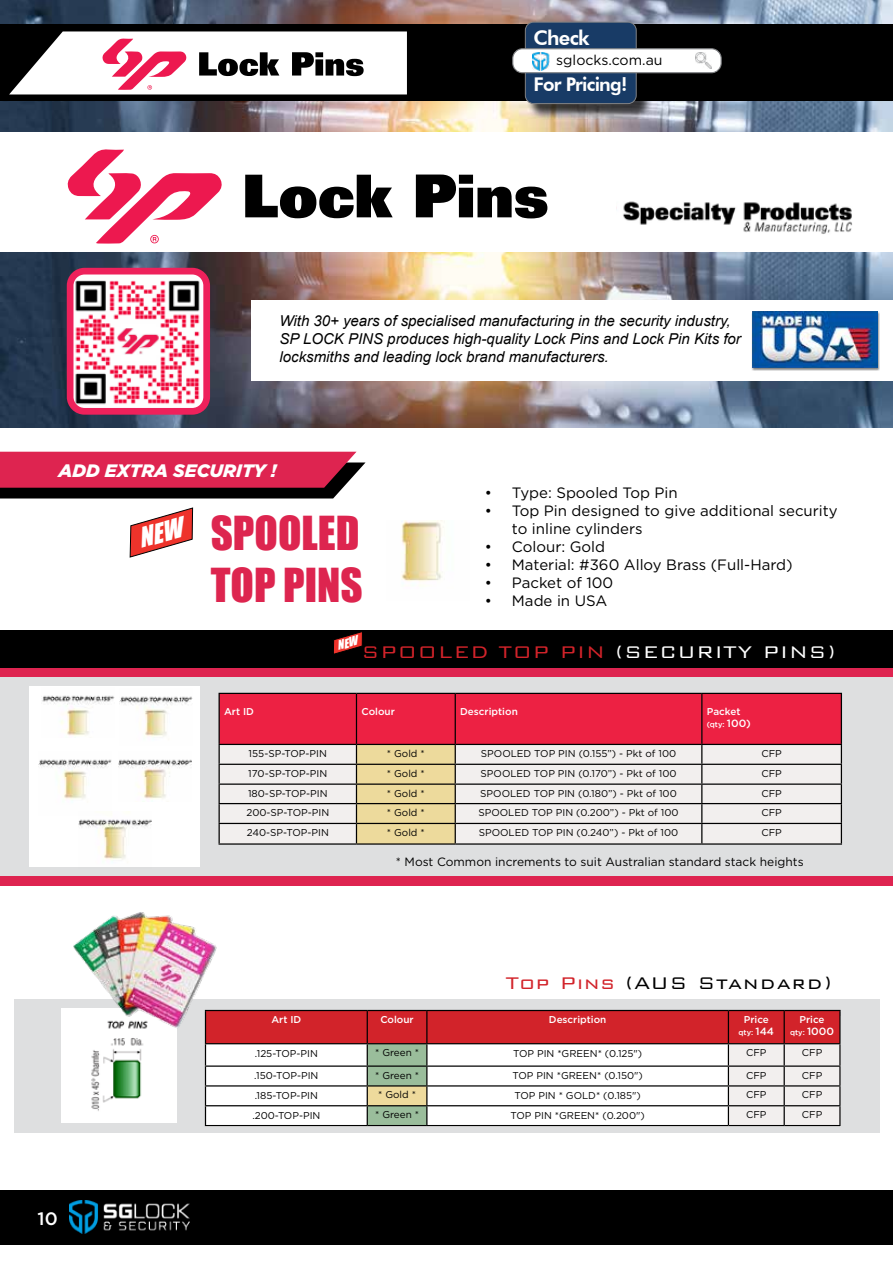
<style>
.page{position:relative;width:893px;height:1263px;background:#fff}
.page>*{position:absolute;margin:0;border:0;box-sizing:border-box;transform-origin:0 0}
.t1{font:43.05px/51.6px "Impact";color:#dd254f}
.t2{font:300 22.5px "Bank Gothic BT";letter-spacing:.04em;color:#fff}
.t3{font:300 22.5px "Bank Gothic BT";letter-spacing:.04em;color:#000}
.t4{font:800 20.1px "Futura BT";letter-spacing:-.04em;color:#fff}
.t5{font:800 18.9px "Futura BT";letter-spacing:-.04em;color:#fff}
.t6{font:italic 900 18px "Gotham";color:#fff}
.t7{font:500 18px "Gotham";color:#fff}
.t8{font:italic 15px/18px "Arial";color:#000}
.t9{font:15px/18px "Gotham";color:#000}
.t10{font:14.1px "Gotham";color:#000}
.t11{font:12px "Gotham";color:#000}
.t12{font:9.9px "Gotham";color:#000}
.t13{font:500 9.9px "Gotham";color:#fff}
.t14{font:500 7.5px "Gotham";color:#fff}
.s1{color:#d2232a}
.s2{font-size:10.5px}
</style>
<div class="page">
<div style="left:0;top:630px;width:893px;height:45px;background:#000"></div>
<div style="left:0;top:668px;width:893px;height:217px;background:#de2450"></div>
<img style="left:0;top:0;width:893px;height:132px">
<img style="left:0;top:252px;width:893px;height:176px">
<div style="left:0;top:1190px;width:893px;height:55px;background:#000"></div>
<div style="left:252px;top:301px;width:641px;height:80px;background:#fff"></div>
<div style="left:0;top:25px;width:893px;height:76px;background:#000"></div>
<img style="left:623px;top:201px;width:229px;height:33px">
<img style="left:70px;top:271px;width:137px;height:140px">
<div style="left:67px;top:268px;width:143px;height:147px;border:7px solid #ee215b;border-radius:14px"></div>
<div style="left:121px;top:324px;width:34px;height:36px;background:#fff"></div>
<img style="left:117px;top:328px;width:42px;height:26px">
<svg style="left:245px;top:175px;width:148px;height:43px"></svg>
<svg style="left:416px;top:175px;width:131px;height:43px"></svg>
<svg style="left:67px;top:149px;width:155px;height:95px"></svg>
<div style="left:751px;top:312px;width:129px;height:59px;background:#000;opacity:.5"></div>
<img style="left:753px;top:311px;width:125px;height:56px">
<div style="left:14px;top:1000px;width:865px;height:133px;background:#dedfe0"></div>
<svg style="left:205px;top:1010px;width:636px;height:115px;background:#d9abab"></svg>
<hr style="left:205px;top:1125px;width:162px;height:1px;background:#000">
<hr style="left:367px;top:1125px;width:60px;height:1px;background:#000">
<hr style="left:427px;top:1125px;width:301px;height:1px;background:#000">
<hr style="left:728px;top:1125px;width:56px;height:1px;background:#000">
<hr style="left:784px;top:1125px;width:57px;height:1px;background:#000">
<img style="left:62px;top:1030px;width:114px;height:93px">
<img style="left:49px;top:912px;width:180px;height:118px">
<div style="left:0;top:677px;width:893px;height:199px;background:#dedfe0"></div>
<div style="left:30px;top:686px;width:170px;height:181px;background:#fff"></div>
<svg style="left:219px;top:693px;width:623px;height:150px;background:#e29ba0"></svg>
<hr style="left:219px;top:843px;width:137px;height:2px;background:#000">
<hr style="left:356px;top:843px;width:99px;height:2px;background:#000">
<hr style="left:455px;top:843px;width:247px;height:2px;background:#000">
<hr style="left:702px;top:843px;width:140px;height:2px;background:#000">
<img style="left:42px;top:695px;width:72px;height:41px">
<img style="left:120px;top:696px;width:73px;height:41px">
<img style="left:38px;top:759px;width:74px;height:41px">
<img style="left:118px;top:759px;width:73px;height:40px">
<img style="left:79px;top:819px;width:73px;height:41px">
<img style="left:401px;top:521px;width:44px;height:65px">
<svg style="left:9px;top:31px;width:398px;height:63px;background:#d5c7ca"></svg>
<svg style="left:0;top:452px;width:366px;height:46px;background:#ab2444"></svg>
<div style="left:526px;top:23px;width:127px;height:97px;background:#000;opacity:.75"></div>
<div style="left:525px;top:22px;width:111px;height:82px;background:#183b66;border-radius:8px"></div>
<div style="left:525px;top:22px;width:112px;height:82px;border:1px solid #808285;border-radius:8px"></div>
<div style="left:513px;top:49px;width:208px;height:24px;background:#fff;border-radius:10px"></div>
<div style="left:512px;top:48px;width:210px;height:25px;border:1px solid #808285;border-radius:10px"></div>
<img style="left:695px;top:52px;width:16px;height:16px">
<img style="left:533px;top:52px;width:17px;height:18px">
<img style="left:70px;top:1200px;width:120px;height:33px">
<svg style="left:333px;top:631px;width:30px;height:23px"></svg>
<svg style="left:129px;top:507px;width:64px;height:51px"></svg>
<h3 class="t4" style="left:534px;top:25px;width:57px">Check</h3>
<h3 class="t5" style="left:534px;top:73px;width:95px">For Pricing!</h3>
<h3 class="t10" style="left:556px;top:51px;width:108px">sglocks.com.au</h3>
<h3 class="t8" style="left:279px;top:312px;width:463px">With 30+ years of specialised manufacturing in the security industry,<br>SP LOCK PINS produces high-quality Lock Pins and Lock Pin Kits for locksmiths and leading lock brand manufacturers.</h3>
<h3 class="t6" style="left:58px;top:458px;width:220px">ADD EXTRA SECURITY !</h3>
<h1 class="t1" style="left:211px;top:506px;width:154px">SPOOLED<br>TOP PINS</h1>
<h3 class="t9" style="left:485px;top:484px;width:194px">• Type: Spooled Top Pin</h3>
<h3 class="t9" style="left:512px;top:502px;width:327px;text-indent:-27px">• Top Pin designed to give additional security to inline cylinders</h3>
<h3 class="t9" style="left:485px;top:538px;width:122px">• Colour: Gold</h3>
<h3 class="t9" style="left:485px;top:556px;width:309px">• Material: #360 Alloy Brass (Full-Hard)</h3>
<h3 class="t9" style="left:485px;top:574px;width:130px">• Packet of 100</h3>
<h3 class="t9" style="left:485px;top:592px;width:124px">• Made in USA</h3>
<h2 class="t2" style="left:362px;top:639px;width:475px"><span class="s1">SPOOLED TOP PIN</span> (SECURITY PINS)</h2>
<p class="t13" style="left:224px;top:705px;width:31px">Art ID</p>
<p class="t13" style="left:361px;top:705px;width:35px">Colour</p>
<p class="t13" style="left:460px;top:705px;width:59px">Description</p>
<p class="t13" style="left:707px;top:705px;width:35px">Packet</p>
<p class="t14" style="left:707px;top:720px;width:46px">(qty: <span class="s2">100)</span></p>
<p class="t12" style="left:249px;top:747px;width:80px">155-SP-TOP-PIN</p>
<p class="t12" style="left:387px;top:747px;width:39px">* Gold *</p>
<p class="t12" style="left:481px;top:747px;width:197px">SPOOLED TOP PIN (0.155”) - Pkt of 100</p>
<p class="t12" style="left:761px;top:747px;width:22px">CFP</p>
<p class="t12" style="left:248px;top:767px;width:81px">170-SP-TOP-PIN</p>
<p class="t12" style="left:387px;top:767px;width:39px">* Gold *</p>
<p class="t12" style="left:481px;top:767px;width:197px">SPOOLED TOP PIN (0.170”) - Pkt of 100</p>
<p class="t12" style="left:761px;top:767px;width:22px">CFP</p>
<p class="t12" style="left:248px;top:787px;width:81px">180-SP-TOP-PIN</p>
<p class="t12" style="left:387px;top:787px;width:39px">* Gold *</p>
<p class="t12" style="left:480px;top:787px;width:198px">SPOOLED TOP PIN (0.180”) - Pkt of 100</p>
<p class="t12" style="left:761px;top:787px;width:22px">CFP</p>
<p class="t12" style="left:246px;top:806px;width:84px">200-SP-TOP-PIN</p>
<p class="t12" style="left:387px;top:806px;width:39px">* Gold *</p>
<p class="t12" style="left:478px;top:806px;width:202px">SPOOLED TOP PIN (0.200”) - Pkt of 100</p>
<p class="t12" style="left:761px;top:806px;width:22px">CFP</p>
<p class="t12" style="left:247px;top:826px;width:84px">240-SP-TOP-PIN</p>
<p class="t12" style="left:387px;top:826px;width:39px">* Gold *</p>
<p class="t12" style="left:479px;top:826px;width:201px">SPOOLED TOP PIN (0.240”) - Pkt of 100</p>
<p class="t12" style="left:761px;top:826px;width:22px">CFP</p>
<p class="t11" style="left:396px;top:854px;width:409px">* Most Common increments to suit Australian standard stack heights</p>
<h2 class="t3" style="left:506px;top:970px;width:328px"><span class="s1">Top Pins</span> (AUS Standard)</h2>
<p class="t13" style="left:271px;top:1013px;width:31px">Art ID</p>
<p class="t13" style="left:380px;top:1013px;width:35px">Colour</p>
<p class="t13" style="left:549px;top:1013px;width:59px">Description</p>
<p class="t13" style="left:744px;top:1013px;width:27px">Price</p>
<p class="t14" style="left:739px;top:1028px;width:37px">qty: <span class="s2">144</span></p>
<p class="t13" style="left:800px;top:1013px;width:27px">Price</p>
<p class="t14" style="left:790px;top:1028px;width:45px">qty: <span class="s2">1000</span></p>
<h3 class="t7" style="left:38px;top:1207px;width:22px">10</h3>
<p class="t12" style="left:255px;top:1047px;width:65px">.125-TOP-PIN</p>
<p class="t12" style="left:375px;top:1046px;width:45px">* Green *</p>
<p class="t12" style="left:513px;top:1047px;width:131px">TOP PIN *GREEN* (0.125")</p>
<p class="t12" style="left:746px;top:1046px;width:22px">CFP</p>
<p class="t12" style="left:802px;top:1046px;width:22px">CFP</p>
<p class="t12" style="left:254px;top:1069px;width:66px">.150-TOP-PIN</p>
<p class="t12" style="left:375px;top:1069px;width:45px">* Green *</p>
<p class="t12" style="left:512px;top:1069px;width:132px">TOP PIN *GREEN* (0.150")</p>
<p class="t12" style="left:746px;top:1069px;width:22px">CFP</p>
<p class="t12" style="left:802px;top:1069px;width:22px">CFP</p>
<p class="t12" style="left:255px;top:1089px;width:65px">.185-TOP-PIN</p>
<p class="t12" style="left:378px;top:1088px;width:39px">* Gold *</p>
<p class="t12" style="left:514px;top:1089px;width:128px">TOP PIN * GOLD* (0.185")</p>
<p class="t12" style="left:746px;top:1088px;width:22px">CFP</p>
<p class="t12" style="left:802px;top:1088px;width:22px">CFP</p>
<p class="t12" style="left:252px;top:1109px;width:70px">.200-TOP-PIN</p>
<p class="t12" style="left:375px;top:1108px;width:45px">* Green *</p>
<p class="t12" style="left:511px;top:1109px;width:136px">TOP PIN *GREEN* (0.200")</p>
<p class="t12" style="left:746px;top:1108px;width:22px">CFP</p>
<p class="t12" style="left:802px;top:1108px;width:22px">CFP</p>
</div>
